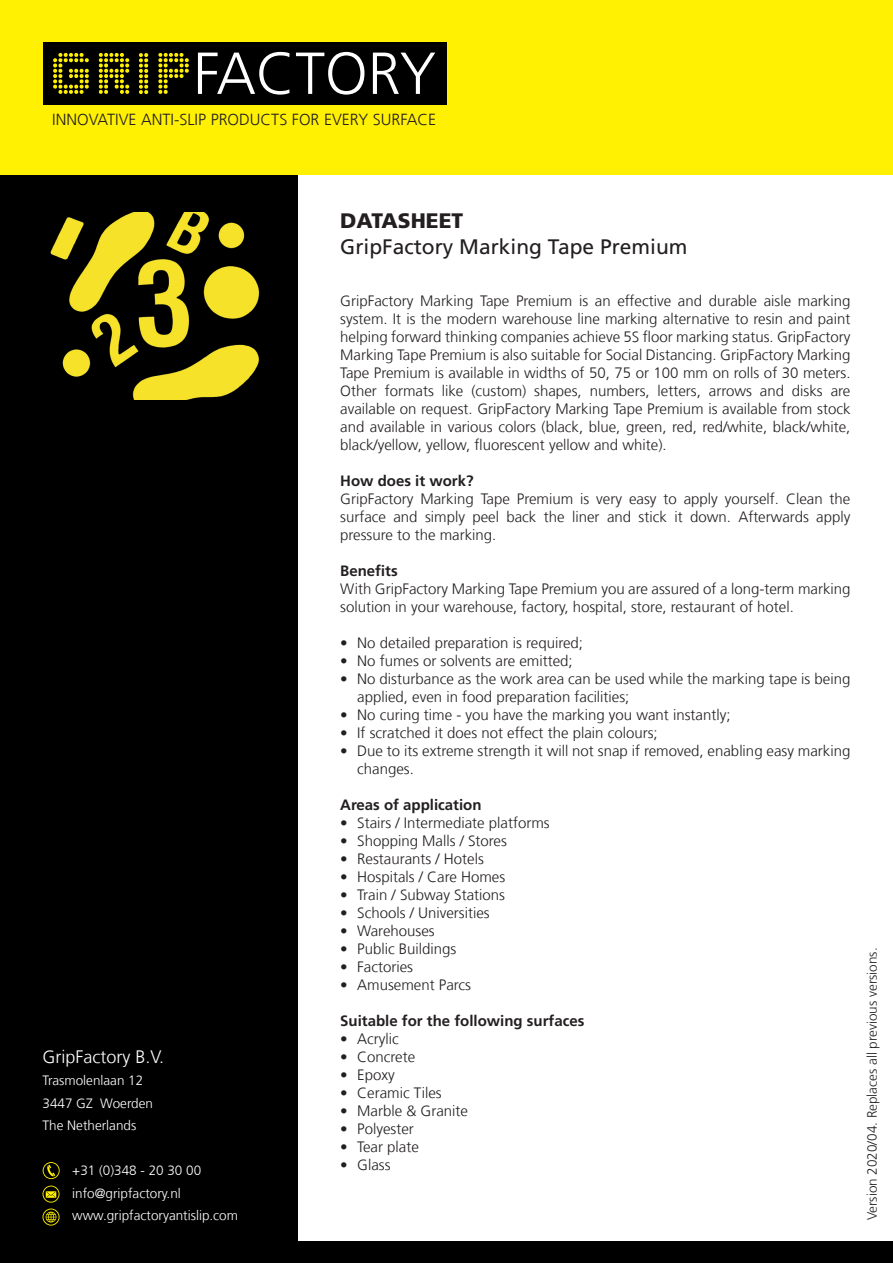
<style>
.page{position:relative;width:893px;height:1263px;background:#fff}
.page>*{position:absolute;margin:0;border:0;box-sizing:border-box;transform-origin:0 0}
.t1{font:300 59.25px "Frutiger LT Com";color:#fff}
.t2{font:21px "Frutiger LT Com";color:#231f20}
.t3{font:900 21px "Frutiger LT Com";color:#231f20}
.t4{font:300 18px "Frutiger LT Com";color:#fff}
.t5{font:300 16.05px "Frutiger LT Com";color:#231f20}
.t6{font:300 15px/18px "Frutiger LT Com";color:#231f20}
.t7{font:700 15px "Frutiger LT Com";color:#231f20}
.t8{font:300 13.5px/22.5px "Frutiger LT Com";color:#fff}
.t9{font:300 13.5px "Frutiger LT Com";color:#231f20}
.s1{font-family:"CF Dots";font-weight:400;font-size:51.6px;color:#fff101}
</style>
<div class="page">
<div style="left:0;top:175px;width:298px;height:1088px;background:#000"></div>
<div style="left:0;top:0;width:893px;height:175px;background:#fff101"></div>
<div style="left:43px;top:43px;width:403px;height:63px;background:#000"></div>
<svg style="left:43px;top:1208px;width:17px;height:17px"></svg>
<svg style="left:43px;top:1185px;width:17px;height:17px"></svg>
<svg style="left:43px;top:1162px;width:17px;height:17px"></svg>
<div style="left:298px;top:1242px;width:595px;height:21px;background:#000"></div>
<img style="left:50px;top:213px;width:210px;height:187px">
<h1 class="t1" style="left:48px;top:39px;width:390px"><span class="s1">GRiP</span>FACTORY</h1>
<p class="t5" style="left:52px;top:110px;width:385px">INNOVATIVE ANTI-SLIP PRODUCTS FOR EVERY SURFACE</p>
<p class="t4" style="left:43px;top:1046px;width:123px">GripFactory B.V.</p>
<p class="t8" style="left:43px;top:1069px;width:112px">Trasmolenlaan 12<br>3447 GZ Woerden<br>The Netherlands</p>
<p class="t8" style="left:72px;top:1160px;width:167px">+31 (0)348 - 20 30 00 info@gripfactory.nl www.gripfactoryantislip.com</p>
<h2 class="t3" style="left:340px;top:208px;width:125px">DATASHEET</h2>
<h2 class="t2" style="left:340px;top:234px;width:349px">GripFactory Marking Tape Premium</h2>
<p class="t6" style="left:340px;top:292px;width:512px;text-align:justify">GripFactory Marking Tape Premium is an effective and durable aisle marking system. It is the modern warehouse line marking alternative to resin and paint helping forward thinking companies achieve 5S floor marking status. GripFactory Marking Tape Premium is also suitable for Social Distancing. GripFactory Marking Tape Premium is available in widths of 50, 75 or 100 mm on rolls of 30 meters.<br>Other formats like (custom) shapes, numbers, letters, arrows and disks are available on request. GripFactory Marking Tape Premium is available from stock and available in various colors (black, blue, green, red, red/white, black/white, black/yellow, yellow, fluorescent yellow and white).</p>
<p class="t7" style="left:340px;top:472px;width:135px">How does it work?</p>
<p class="t6" style="left:340px;top:490px;width:512px;text-align:justify">GripFactory Marking Tape Premium is very easy to apply yourself. Clean the surface and simply peel back the liner and stick it down. Afterwards apply pressure to the marking.</p>
<p class="t7" style="left:340px;top:562px;width:59px">Benefits</p>
<p class="t6" style="left:340px;top:580px;width:512px">With GripFactory Marking Tape Premium you are assured of a long-term marking solution in your warehouse, factory, hospital, store, restaurant of hotel.</p>
<p class="t6" style="left:340px;top:634px;width:244px">• No detailed preparation is required;</p>
<p class="t6" style="left:340px;top:652px;width:234px">• No fumes or solvents are emitted;</p>
<p class="t6" style="left:357px;top:670px;width:495px;text-indent:-17px">• No disturbance as the work area can be used while the marking tape is being applied, even in food preparation facilities;</p>
<p class="t6" style="left:340px;top:706px;width:392px">• No curing time - you have the marking you want instantly;</p>
<p class="t6" style="left:340px;top:724px;width:319px">• If scratched it does not effect the plain colours;</p>
<p class="t6" style="left:357px;top:742px;width:495px;text-indent:-17px">• Due to its extreme strength it will not snap if removed, enabling easy marking changes.</p>
<p class="t7" style="left:340px;top:796px;width:143px">Areas of application</p>
<p class="t6" style="left:340px;top:814px;width:211px">• Stairs / Intermediate platforms</p>
<p class="t6" style="left:340px;top:832px;width:168px">• Shopping Malls / Stores</p>
<p class="t6" style="left:340px;top:850px;width:145px">• Restaurants / Hotels</p>
<p class="t6" style="left:340px;top:868px;width:167px">• Hospitals / Care Homes</p>
<p class="t6" style="left:340px;top:886px;width:166px">• Train / Subway Stations</p>
<p class="t6" style="left:340px;top:904px;width:151px">• Schools / Universities</p>
<p class="t6" style="left:340px;top:922px;width:96px">• Warehouses</p>
<p class="t6" style="left:340px;top:940px;width:118px">• Public Buildings</p>
<p class="t6" style="left:340px;top:958px;width:74px">• Factories</p>
<p class="t6" style="left:340px;top:976px;width:132px">• Amusement Parcs</p>
<p class="t7" style="left:340px;top:1012px;width:246px">Suitable for the following surfaces</p>
<p class="t6" style="left:340px;top:1030px;width:60px">• Acrylic</p>
<p class="t6" style="left:340px;top:1048px;width:77px">• Concrete</p>
<p class="t6" style="left:340px;top:1066px;width:56px">• Epoxy</p>
<p class="t6" style="left:340px;top:1084px;width:103px">• Ceramic Tiles</p>
<p class="t6" style="left:340px;top:1102px;width:129px">• Marble &amp; Granite</p>
<p class="t6" style="left:340px;top:1120px;width:75px">• Polyester</p>
<p class="t6" style="left:340px;top:1138px;width:80px">• Tear plate</p>
<p class="t6" style="left:340px;top:1156px;width:52px">• Glass</p>
<p class="t9" style="left:864px;top:1220px;width:274px;rotate:-90deg">Version 2020/04. Replaces all previous versions.</p>
</div>
